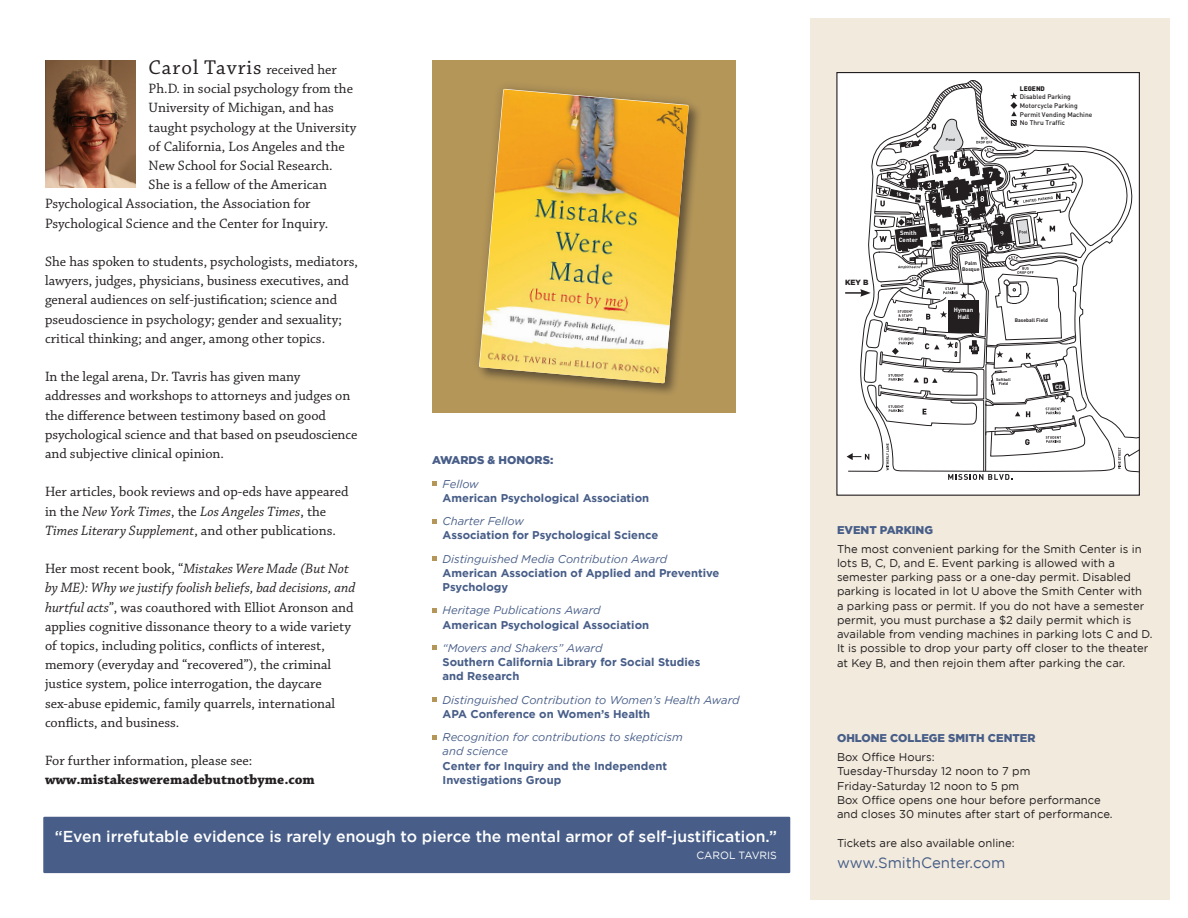
<style>
.page{position:relative;width:1188px;height:918px;background:#fff}
.page>*{position:absolute;margin:0;border:0;box-sizing:border-box;transform-origin:0 0}
.t1{font:21px "Chaparral Pro";letter-spacing:.05em;color:#231f20}
.t2{font:500 15.75px "Gotham";color:#fff}
.t3{font:15px "Gotham";color:#485e88}
.t4{font:14.25px/19.2px "Chaparral Pro";color:#231f20}
.t5{font:700 14.25px "Chaparral Pro";color:#231f20}
.t6{font:11.25px/14.2px "Gotham";color:#231f20}
.t7{font:700 11.25px/14.2px "Gotham";color:#485e88}
.t8{font:italic 11.25px/14.2px "Gotham";color:#485e88}
.t9{font:900 11.25px "Gotham";color:#485e88}
.t10{font:10.5px "Gotham";color:#fff}
.t11{font:900 7.5px "Gotham";color:#231f20}
.t12{font:500 6.6px/8.7px "DIN";color:#231f20}
.t13{font:700 6.15px/7.2px "DIN";color:#fff;text-align:center}
.t14{font:700 5.1px/6.1px "DIN";color:#231f20;text-align:center}
.t15{font:700 4.05px/4.9px "DIN";color:#231f20;text-align:center}
.t16{font:700 4.05px "DIN";color:#fff}
.t17{font:700 3.6px "DIN";color:#fff}
.s1{font-size:14.25px}
.s2{font-style:italic}
.s3{font-weight:400;font-style:italic}
.s4{font-weight:700;font-style:normal}
.s5{font-weight:900}
</style>
<div class="page">
<div style="left:432px;top:60px;width:304px;height:352px;background:#b49659"></div>
<div style="left:43px;top:817px;width:747px;height:56px;background:#485e88"></div>
<div style="left:810px;top:18px;width:360px;height:882px;background:#f1eadd"></div>
<svg style="left:477px;top:86px;width:222px;height:307px"></svg>
<img style="left:480px;top:89px;width:209px;height:294px">
<img style="left:45px;top:60px;width:90px;height:128px">
<div style="left:837px;top:73px;width:302px;height:422px;background:#fff"></div>
<svg style="left:845px;top:78px;width:294px;height:402px"></svg>
<svg style="left:432px;top:481px;width:5px;height:5px"></svg>
<svg style="left:432px;top:519px;width:5px;height:5px"></svg>
<svg style="left:432px;top:556px;width:5px;height:5px"></svg>
<svg style="left:432px;top:608px;width:5px;height:5px"></svg>
<svg style="left:432px;top:645px;width:5px;height:5px"></svg>
<svg style="left:432px;top:697px;width:5px;height:5px"></svg>
<svg style="left:432px;top:735px;width:5px;height:5px"></svg>
<p class="t1" style="left:149px;top:56px;width:190px">Carol Tavris <span class="s1">received her</span></p>
<p class="t4" style="left:149px;top:80px;width:206px">Ph.D. in social psychology from the</p>
<p class="t4" style="left:149px;top:99px;width:187px">University of Michigan, and has</p>
<p class="t4" style="left:149px;top:118px;width:209px">taught psychology at the University</p>
<p class="t4" style="left:149px;top:137px;width:198px">of California, Los Angeles and the</p>
<p class="t4" style="left:149px;top:156px;width:186px">New School for Social Research.</p>
<p class="t4" style="left:149px;top:176px;width:180px">She is a fellow of the American</p>
<p class="t4" style="left:45px;top:195px;width:267px">Psychological Association, the Association for</p>
<p class="t4" style="left:45px;top:214px;width:285px">Psychological Science and the Center for Inquiry.</p>
<p class="t4" style="left:45px;top:252px;width:315px">She has spoken to students, psychologists, mediators,</p>
<p class="t4" style="left:45px;top:272px;width:305px">lawyers, judges, physicians, business executives, and</p>
<p class="t4" style="left:45px;top:291px;width:298px">general audiences on self-justification; science and pseudoscience in psychology; gender and sexuality; critical thinking; and anger, among other topics.</p>
<p class="t4" style="left:45px;top:368px;width:314px">In the legal arena, Dr. Tavris has given many addresses and workshops to attorneys and judges on the difference between testimony based on good psychological science and that based on pseudoscience and subjective clinical opinion.</p>
<p class="t4" style="left:45px;top:483px;width:305px">Her articles, book reviews and op-eds have appeared in the <span class="s2">New York Times</span>, the <span class="s2">Los Angeles Times</span>, the<br><span class="s2">Times Literary Supplement</span>, and other publications.</p>
<p class="t4" style="left:45px;top:560px;width:312px">Her most recent book, “<span class="s2">Mistakes Were Made (But Not by ME): Why we justify foolish beliefs, bad decisions, and hurtful acts</span>”, was coauthored with Elliot Aronson and applies cognitive dissonance theory to a wide variety of topics, including politics, conflicts of interest, memory (everyday and “recovered”), the criminal justice system, police interrogation, the daycare sex-abuse epidemic, family quarrels, international conflicts, and business.</p>
<p class="t4" style="left:45px;top:752px;width:209px">For further information, please see:</p>
<p class="t5" style="left:45px;top:772px;width:271px">www.mistakesweremadebutnotbyme.com</p>
<p class="t9" style="left:432px;top:454px;width:123px">AWARDS &amp; HONORS:</p>
<p class="t7" style="left:443px;top:476px;width:208px"><span class="s3">Fellow<br></span>American Psychological Association</p>
<p class="t7" style="left:443px;top:514px;width:217px"><span class="s3">Charter Fellow<br></span>Association for Psychological Science</p>
<p class="t7" style="left:443px;top:551px;width:278px"><span class="s3">Distinguished Media Contribution Award<br></span>American Association of Applied and Preventive<br>Psychology</p>
<p class="t7" style="left:443px;top:603px;width:208px"><span class="s3">Heritage Publications Award<br></span>American Psychological Association</p>
<p class="t7" style="left:443px;top:640px;width:259px"><span class="s3">“Movers and Shakers” Award<br></span>Southern California Library for Social Studies and Research</p>
<p class="t8" style="left:443px;top:692px;width:299px">Distinguished Contribution to Women’s Health Award<br><span class="s4">APA Conference on Women’s Health</span></p>
<p class="t7" style="left:443px;top:730px;width:242px"><span class="s3">Recognition for contributions to skepticism and science<br></span>Center for Inquiry and the Independent<br>Investigations Group</p>
<p class="t2" style="left:55px;top:828px;width:724px">“Even irrefutable evidence is rarely enough to pierce the mental armor of self-justification.”</p>
<p class="t10" style="left:696px;top:849px;width:82px">CAROL TAVRIS</p>
<p class="t15" style="left:946px;top:138px;width:11px">Pond</p>
<p class="t12" style="left:1020px;top:84px;width:74px"><span class="s5">LEGEND<br></span>Disabled Parking<br>Motorcycle Parking<br>Permit Vending Machine<br>No Thru Traffic</p>
<p class="t11" style="left:845px;top:278px;width:25px">KEY B</p>
<p class="t16" style="left:907px;top:219px;width:6px">24</p>
<p class="t13" style="left:899px;top:229px;width:20px;text-align:left">Smith<br>Center</p>
<p class="t17" style="left:931px;top:228px;width:10px">SC-B</p>
<p class="t17" style="left:932px;top:242px;width:10px">SC-D</p>
<p class="t14" style="left:962px;top:260px;width:19px">Palm<br>Bosque</p>
<p class="t13" style="left:954px;top:306px;width:21px">Hyman<br>Hall</p>
<p class="t14" style="left:1015px;top:317px;width:35px">Baseball Field</p>
<p class="t15" style="left:996px;top:377px;width:16px">Softball<br>Field</p>
<p class="t13" style="left:1055px;top:383px;width:9px">CD</p>
<p class="t9" style="left:837px;top:523px;width:98px">EVENT PARKING</p>
<p class="t6" style="left:837px;top:541px;width:317px">The most convenient parking for the Smith Center is in lots B, C, D, and E. Event parking is allowed with a semester parking pass or a one-day permit. Disabled parking is located in lot U above the Smith Center with<br>a parking pass or permit. If you do not have a semester permit, you must purchase a $2 daily permit which is available from vending machines in parking lots C and D.</p>
<p class="t6" style="left:837px;top:641px;width:313px">It is possible to drop your party off closer to the theater</p>
<p class="t6" style="left:837px;top:655px;width:290px">at Key B, and then rejoin them after parking the car.</p>
<p class="t9" style="left:837px;top:732px;width:200px">OHLONE COLLEGE SMITH CENTER</p>
<p class="t6" style="left:837px;top:750px;width:99px">Box Office Hours:</p>
<p class="t6" style="left:837px;top:764px;width:195px">Tuesday-Thursday 12 noon to 7 pm</p>
<p class="t6" style="left:837px;top:778px;width:184px">Friday-Saturday 12 noon to 5 pm</p>
<p class="t6" style="left:837px;top:793px;width:277px">Box Office opens one hour before performance and closes 30 minutes after start of performance.</p>
<p class="t6" style="left:837px;top:835px;width:179px">Tickets are also available online:</p>
<p class="t3" style="left:837px;top:854px;width:170px">www.SmithCenter.com</p>
</div>
